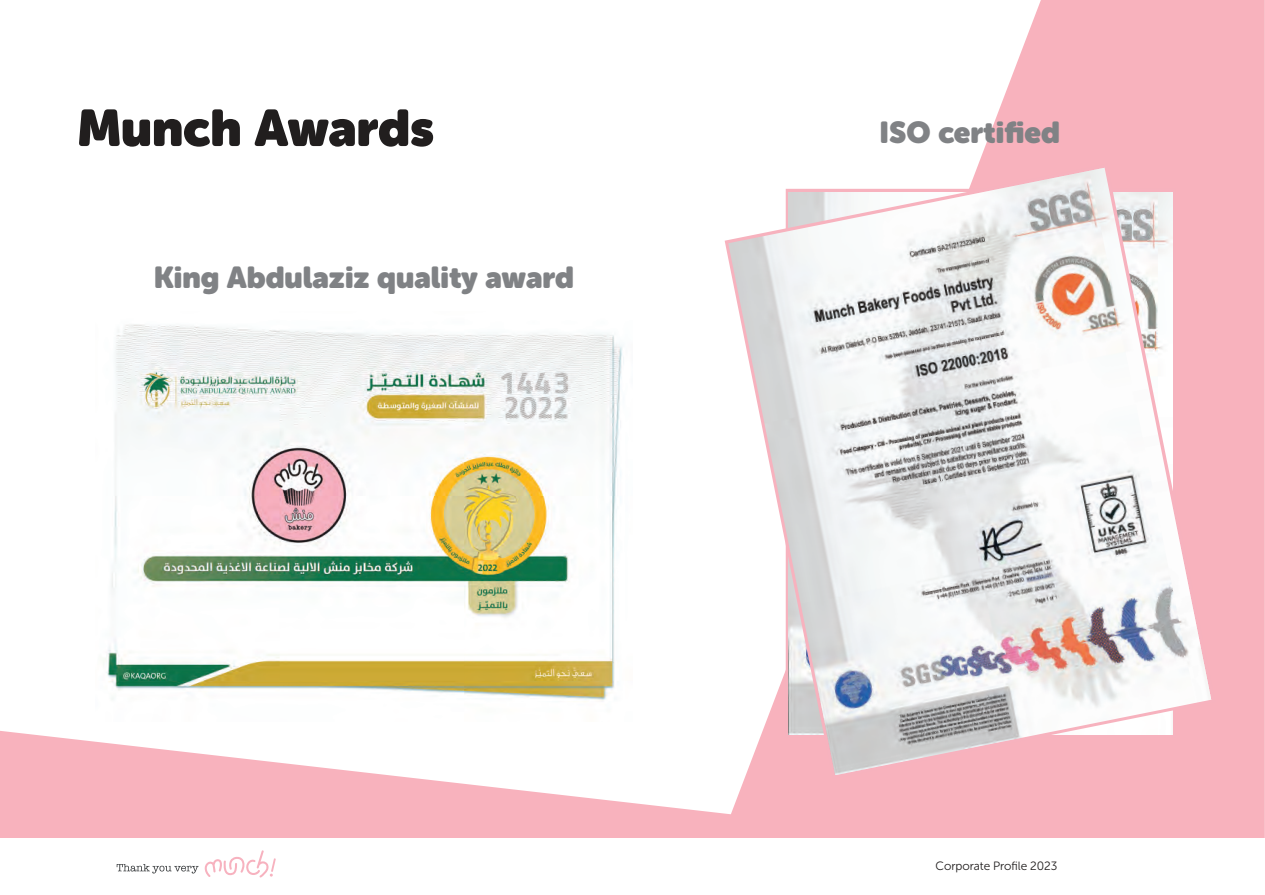
<style>
.page{position:relative;width:1265px;height:895px;background:#fff}
.page>*{position:absolute;margin:0;border:0;box-sizing:border-box;transform-origin:0 0}
.t1{font:51px "Museo Sans Rounded";color:#211e1e}
.t2{font:30px "Museo Sans Rounded";color:#808285}
.t3{font:12px "Museo Sans Rounded 300";color:#211e1e}
</style>
<div class="page">
<svg style="left:737px;top:0;width:527px;height:838px;fill:#f8b2bd"></svg>
<img style="left:106px;top:324px;width:518px;height:377px">
<svg style="left:724px;top:160px;width:494px;height:622px"></svg>
<img style="left:728px;top:168px;width:483px;height:607px">
<svg style="left:0;top:730px;width:737px;height:108px;fill:#f8b2bd"></svg>
<svg style="left:117px;top:864px;width:82px;height:9px"></svg>
<svg style="left:205px;top:850px;width:71px;height:27px"></svg>
<h1 class="t1" style="left:77px;top:99px;width:358px">Munch Awards</h1>
<p class="t2" style="left:154px;top:259px;width:421px">King Abdulaziz quality award</p>
<p class="t2" style="left:879px;top:115px;width:182px">ISO certified</p>
<p class="t3" style="left:935px;top:859px;width:123px">Corporate Profile 2023</p>
</div>
